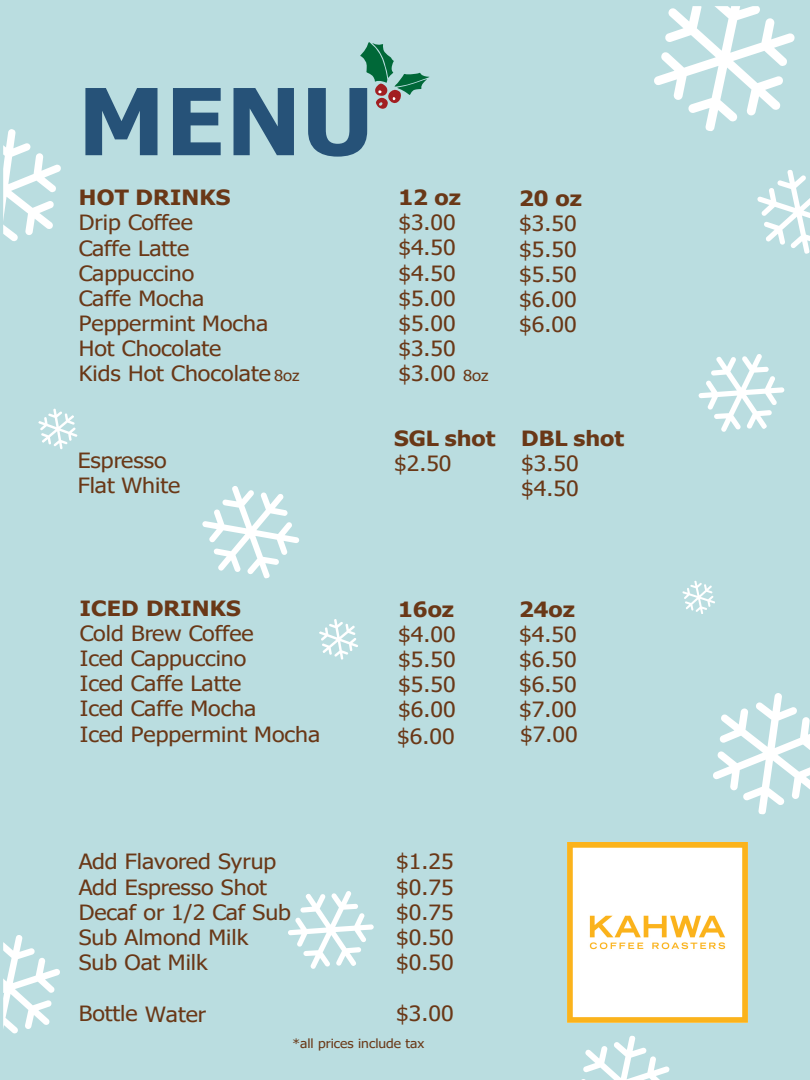
<style>
.page{position:relative;width:810px;height:1080px;background:#badde0}
.page>*{position:absolute;margin:0;border:0;box-sizing:border-box;transform-origin:0 0}
.t1{font:700 92.44px "Tahoma";color:#265278;scale:1.05 1}
.t2{font:21px/25.2px "Tahoma";color:#6a3817;scale:1.1 1}
.t3{font:700 21px "Tahoma";color:#6a3817;scale:1.1 1}
.t4{font:12.62px "Tahoma";color:#6a3817;scale:1.1 1}
.s1{font-size:15.12px}
</style>
<div class="page">
<svg style="left:713px;top:693px;width:97px;height:122px"></svg>
<svg style="left:3px;top:129px;width:58px;height:112px"></svg>
<svg style="left:698px;top:354px;width:86px;height:78px"></svg>
<svg style="left:288px;top:891px;width:86px;height:78px"></svg>
<svg style="left:757px;top:170px;width:53px;height:84px"></svg>
<svg style="left:682px;top:580px;width:33px;height:34px"></svg>
<svg style="left:319px;top:619px;width:39px;height:41px"></svg>
<svg style="left:38px;top:408px;width:40px;height:41px"></svg>
<svg style="left:202px;top:486px;width:97px;height:93px"></svg>
<svg style="left:581px;top:1035px;width:89px;height:45px"></svg>
<svg style="left:654px;top:6px;width:141px;height:125px"></svg>
<svg style="left:3px;top:935px;width:57px;height:99px"></svg>
<svg style="left:360px;top:42px;width:70px;height:67px"></svg>
<img style="left:568px;top:843px;width:180px;height:180px">
<h1 class="t1" style="left:78px;top:57px;width:283px">MENU</h1>
<p class="t3" style="left:79px;top:183px;width:139px">HOT DRINKS</p>
<p class="t2" style="left:79px;top:211px;width:202px">Drip Coffee<br>Caffe Latte<br>Cappuccino<br>Caffe Mocha<br>Peppermint Mocha<br>Hot Chocolate<br>Kids Hot Chocolate <span class="s1">8oz</span></p>
<p class="t2" style="left:78px;top:449px;width:95px">Espresso<br>Flat White</p>
<p class="t3" style="left:398px;top:183px;width:58px">12 oz</p>
<p class="t2" style="left:398px;top:211px;width:83px">$3.00 $4.50 $4.50 $5.00 $5.00 $3.50 $3.00 <span class="s1">8oz</span></p>
<p class="t3" style="left:394px;top:424px;width:94px">SGL shot</p>
<p class="t2" style="left:394px;top:452px;width:54px">$2.50</p>
<p class="t3" style="left:519px;top:184px;width:59px">20 oz</p>
<p class="t2" style="left:519px;top:212px;width:54px;text-align:justify">$3.50 $5.50 $5.50 $6.00 $6.00</p>
<p class="t3" style="left:521px;top:424px;width:95px">DBL shot</p>
<p class="t2" style="left:521px;top:452px;width:54px">$3.50 $4.50</p>
<p class="t3" style="left:80px;top:593px;width:148px">ICED DRINKS</p>
<p class="t2" style="left:80px;top:622px;width:220px">Cold Brew Coffee<br>Iced Cappuccino<br>Iced Caffe Latte<br>Iced Caffe Mocha<br>Iced Peppermint Mocha</p>
<p class="t3" style="left:398px;top:594px;width:52px">16oz</p>
<p class="t2" style="left:397px;top:623px;width:55px;line-height:25.4px;text-align:justify">$4.00 $5.50 $5.50 $6.00 $6.00</p>
<p class="t3" style="left:519px;top:594px;width:52px">24oz</p>
<p class="t2" style="left:519px;top:623px;width:55px;text-align:justify">$4.50 $6.50 $6.50 $7.00 $7.00</p>
<p class="t2" style="left:79px;top:850px;width:195px">Add Flavored Syrup<br>Add Espresso Shot<br>Decaf or 1/2 Caf Sub<br>Sub Almond Milk<br>Sub Oat Milk</p>
<p class="t2" style="left:79px;top:1002px;width:117px">Bottle Water</p>
<p class="t2" style="left:396px;top:850px;width:54px;text-align:justify">$1.25 $0.75 $0.75 $0.50 $0.50</p>
<p class="t2" style="left:396px;top:1002px;width:54px">$3.00</p>
<p class="t4" style="left:293px;top:1035px;width:121px">*all prices include tax</p>
</div>
